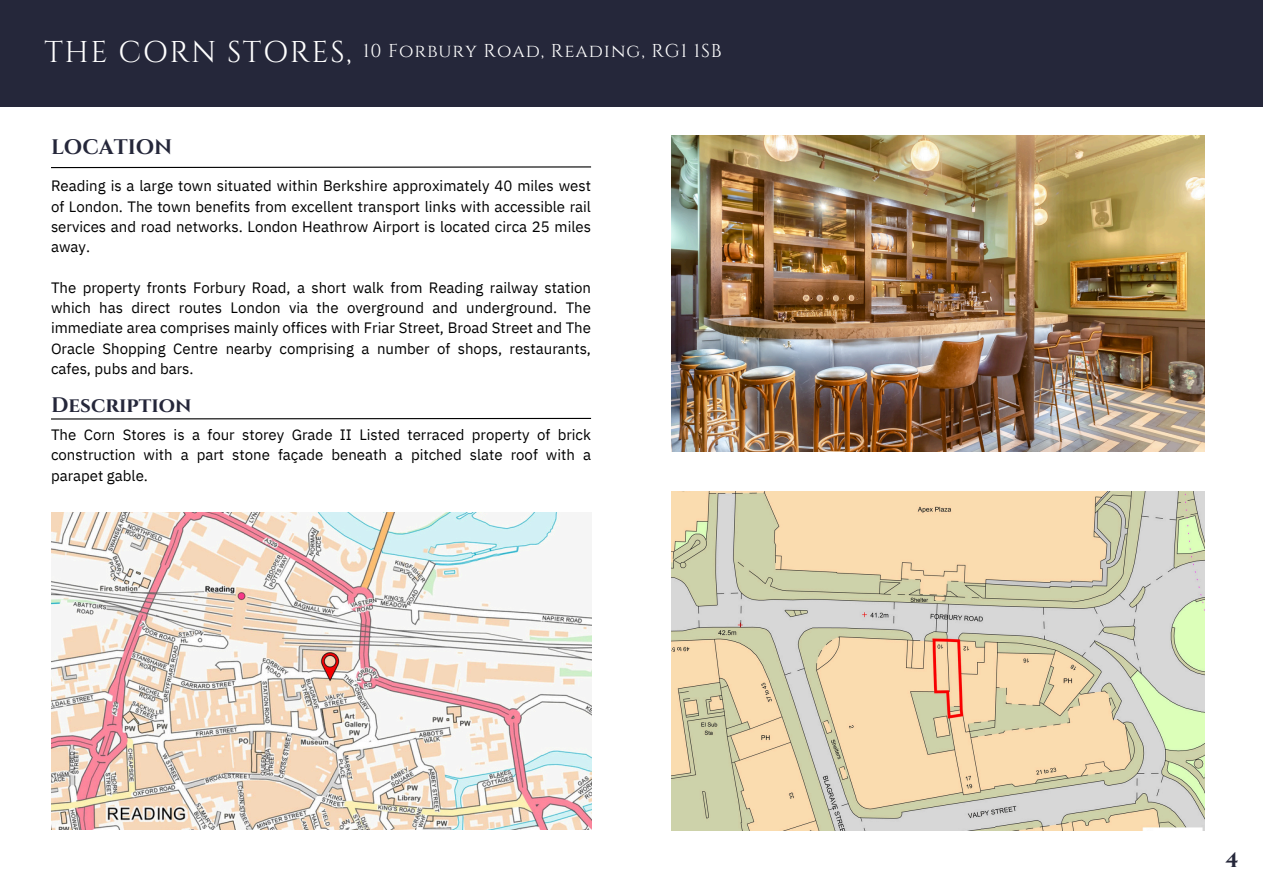
<style>
.page{position:relative;width:1263px;height:894px;background:#fff}
.page>*{position:absolute;margin:0;border:0;box-sizing:border-box;transform-origin:0 0}
.t1{font:30px "Cinzel";letter-spacing:.05em;color:#fff}
.t2{font:700 21px "Cinzel";color:#25273a}
.t3{font:18.6px "Cinzel";letter-spacing:.05em;color:#fff}
.t4{font:15px/20.2px "IBM Plex Sans";color:#000;text-align:justify}
</style>
<div class="page">
<div style="left:0;top:0;width:1263px;height:106px;background:#25273a"></div>
<svg style="left:51px;top:166px;width:541px;height:3px"></svg>
<img style="left:672px;top:491px;width:532px;height:338px">
<img style="left:51px;top:512px;width:540px;height:317px">
<svg style="left:51px;top:417px;width:541px;height:3px"></svg>
<img style="left:672px;top:136px;width:532px;height:315px">
<p class="t1" style="left:44px;top:32px;width:309px">THE CORN STORES,</p>
<p class="t3" style="left:363px;top:39px;width:360px">10 Forbury Road, Reading, RG1 1SB</p>
<h1 class="t2" style="left:51px;top:134px;width:123px">LOCATION</h1>
<h4 class="t4" style="left:51px;top:175px;width:541px">Reading is a large town situated within Berkshire approximately 40 miles west of London. The town benefits from excellent transport links with accessible rail services and road networks. London Heathrow Airport is located circa 25 miles away.</h4>
<h2 class="t4" style="left:51px;top:277px;width:541px">The property fronts Forbury Road, a short walk from Reading railway station which has direct routes London via the overground and underground. The immediate area comprises mainly offices with Friar Street, Broad Street and The Oracle Shopping Centre nearby comprising a number of shops, restaurants, cafes, pubs and bars.</h2>
<h3 class="t2" style="left:51px;top:391px;width:142px">Description</h3>
<p class="t4" style="left:51px;top:424px;width:541px">The Corn Stores is a four storey Grade II Listed terraced property of brick construction with a part stone façade beneath a pitched slate roof with a parapet gable.</p>
<p class="t2" style="left:1225px;top:846px;width:14px">4</p>
</div>
